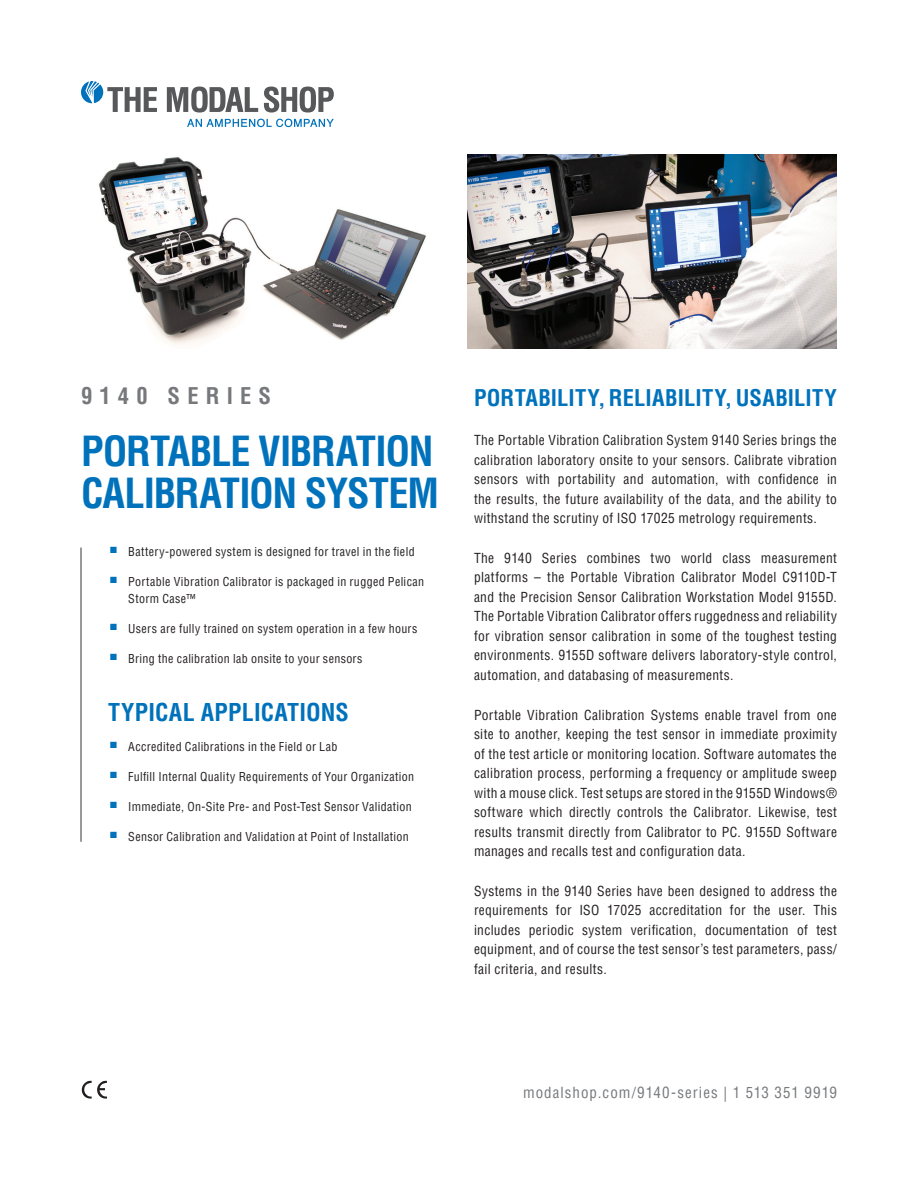
<style>
.page{position:relative;width:918px;height:1188px;background:#fff}
.page>*{position:absolute;margin:0;border:0;box-sizing:border-box;transform-origin:0 0}
.t1{font:700 condensed 40.5px/42px "Helvetica LT Pro";letter-spacing:-.03em;color:#0072bc}
.t2{font:700 condensed 24px "Helvetica LT Pro";letter-spacing:.01em;color:#0072bc}
.t3{font:700 condensed 22.5px "Helvetica LT Pro";letter-spacing:.01em;color:#0072bc}
.t4{font:700 condensed 22.5px "Helvetica LT Pro";letter-spacing:.32em;color:#76787b}
.t5{font:condensed 15px "Helvetica LT Pro";letter-spacing:.065em;color:#76787b}
.t6{font:condensed 13.5px/19.5px "Helvetica LT Pro";letter-spacing:.025em;color:#231f20;text-align:justify}
.t7{font:condensed 12px/16.5px "Helvetica LT Pro";letter-spacing:.03em;color:#231f20}
</style>
<div class="page">
<svg style="left:81px;top:1081px;width:26px;height:18px"></svg>
<img style="left:468px;top:154px;width:369px;height:194px">
<img style="left:98px;top:157px;width:328px;height:188px">
<svg style="left:187px;top:119px;width:147px;height:8px"></svg>
<svg style="left:167px;top:87px;width:91px;height:26px"></svg>
<svg style="left:264px;top:87px;width:70px;height:26px"></svg>
<svg style="left:81px;top:81px;width:76px;height:31px"></svg>
<hr style="left:80px;top:548px;width:2px;height:294px;background:#76787b">
<h3 class="t4" style="left:81px;top:381px;width:192px">9140 SERIES</h3>
<h3 class="t3" style="left:474px;top:382px;width:364px">PORTABILITY, RELIABILITY, USABILITY</h3>
<p class="t6" style="left:474px;top:431px;width:365px">The Portable Vibration Calibration System 9140 Series brings the calibration laboratory onsite to your sensors. Calibrate vibration sensors with portability and automation, with confidence in the results, the future availability of the data, and the ability to withstand the scrutiny of ISO 17025 metrology requirements.</p>
<p class="t6" style="left:474px;top:548px;width:365px">The 9140 Series combines two world class measurement platforms – the Portable Vibration Calibrator Model C9110D-T and the Precision Sensor Calibration Workstation Model 9155D.<br>The Portable Vibration Calibrator offers ruggedness and reliability for vibration sensor calibration in some of the toughest testing environments. 9155D software delivers laboratory-style control, automation, and databasing of measurements.</p>
<p class="t6" style="left:474px;top:705px;width:365px">Portable Vibration Calibration Systems enable travel from one site to another, keeping the test sensor in immediate proximity of the test article or monitoring location. Software automates the calibration process, performing a frequency or amplitude sweep with a mouse click. Test setups are stored in the 9155D Windows® software which directly controls the Calibrator. Likewise, test results transmit directly from Calibrator to PC. 9155D Software manages and recalls test and configuration data.</p>
<p class="t6" style="left:474px;top:881px;width:365px">Systems in the 9140 Series have been designed to address the requirements for ISO 17025 accreditation for the user. This includes periodic system verification, documentation of test equipment, and of course the test sensor’s test parameters, pass/ fail criteria, and results.</p>
<h1 class="t1" style="left:81px;top:429px;width:360px">PORTABLE VIBRATION<br>CALIBRATION SYSTEM</h1>
<p class="t7" style="left:110px;top:543px;width:306px"><sup>■</sup> Battery-powered system is designed for travel in the field</p>
<p class="t7" style="left:128px;top:573px;width:297px;text-indent:-18px"><sup>■</sup> Portable Vibration Calibrator is packaged in rugged Pelican<br>Storm Case™</p>
<p class="t7" style="left:110px;top:620px;width:309px"><sup>■</sup> Users are fully trained on system operation in a few hours</p>
<p class="t7" style="left:110px;top:650px;width:254px"><sup>■</sup> Bring the calibration lab onsite to your sensors</p>
<h2 class="t2" style="left:108px;top:696px;width:242px">TYPICAL APPLICATIONS</h2>
<p class="t7" style="left:110px;top:738px;width:229px"><sup>■</sup> Accredited Calibrations in the Field or Lab</p>
<p class="t7" style="left:110px;top:768px;width:305px"><sup>■</sup> Fulfill Internal Quality Requirements of Your Organization</p>
<p class="t7" style="left:110px;top:798px;width:303px"><sup>■</sup> Immediate, On-Site Pre- and Post-Test Sensor Validation</p>
<p class="t7" style="left:110px;top:828px;width:300px"><sup>■</sup> Sensor Calibration and Validation at Point of Installation</p>
<p class="t5" style="left:523px;top:1083px;width:315px">modalshop.com/9140-series | 1 513 351 9919</p>
</div>
